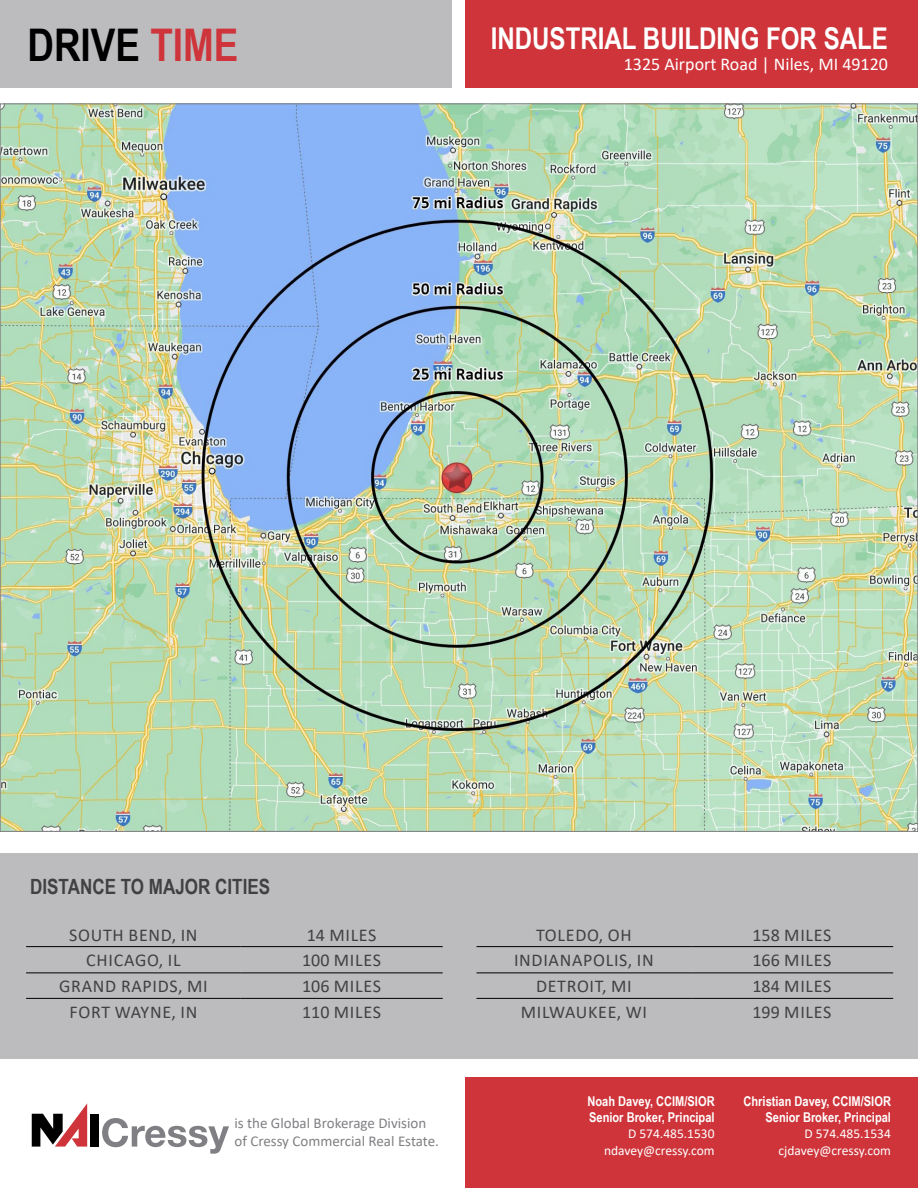
<style>
.page{position:relative;width:918px;height:1188px;background:#fff}
.page>*{position:absolute;margin:0;border:0;box-sizing:border-box;transform-origin:0 0}
.t1{font:700 45px "Arial Narrow";color:#000}
.t2{font:700 30px "Arial Narrow";color:#fff}
.t3{font:700 21px "Arial Narrow";color:#414042}
.t4{font:18px "Calibri";letter-spacing:.04em;color:#414042}
.t5{font:18px "Calibri";color:#fff}
.t6{font:15px/18px "Calibri";color:#807f83}
.t7{font:700 13.5px/16.2px "Arial Narrow";color:#fff}
.t8{font:13.5px/16.2px "Calibri";color:#fff;text-align:right}
.s1{color:#ce343a}
</style>
<div class="page">
<div style="left:466px;top:1078px;width:452px;height:110px;background:#ce343a"></div>
<div style="left:90px;top:1114px;width:9px;height:33px;background:#000"></div>
<svg style="left:32px;top:1103px;width:55px;height:44px"></svg>
<svg style="left:102px;top:1118px;width:127px;height:36px"></svg>
<div style="left:466px;top:0;width:452px;height:87px;background:#ce343a"></div>
<img style="left:2px;top:106px;width:914px;height:724px">
<div style="left:0;top:0;width:452px;height:87px;background:#bcbbbe"></div>
<div style="left:0;top:853px;width:918px;height:206px;background:#bcbbbe"></div>
<hr style="left:26px;top:946px;width:215px;height:1px;background:#000">
<hr style="left:241px;top:946px;width:202px;height:1px;background:#000">
<hr style="left:26px;top:973px;width:215px;height:1px;background:#000">
<hr style="left:241px;top:973px;width:202px;height:1px;background:#000">
<hr style="left:26px;top:998px;width:215px;height:1px;background:#000">
<hr style="left:241px;top:998px;width:202px;height:1px;background:#000">
<hr style="left:477px;top:946px;width:214px;height:1px;background:#000">
<hr style="left:691px;top:946px;width:202px;height:1px;background:#000">
<hr style="left:477px;top:973px;width:214px;height:1px;background:#000">
<hr style="left:691px;top:973px;width:202px;height:1px;background:#000">
<hr style="left:477px;top:998px;width:214px;height:1px;background:#000">
<hr style="left:691px;top:998px;width:202px;height:1px;background:#000">
<h1 class="t1" style="left:27px;top:11px;width:213px">DRIVE <span class="s1">TIME</span></h1>
<h2 class="t2" style="left:491px;top:16px;width:399px">INDUSTRIAL BUILDING FOR SALE</h2>
<p class="t5" style="left:624px;top:52px;width:266px">1325 Airport Road | Niles, MI 49120</p>
<p class="t3" style="left:30px;top:871px;width:241px">DISTANCE TO MAJOR CITIES</p>
<p class="t4" style="left:69px;top:922px;width:130px">SOUTH BEND, IN</p>
<p class="t4" style="left:307px;top:922px;width:71px">14 MILES</p>
<p class="t4" style="left:86px;top:948px;width:96px">CHICAGO, IL</p>
<p class="t4" style="left:302px;top:948px;width:80px">100 MILES</p>
<p class="t4" style="left:59px;top:974px;width:150px">GRAND RAPIDS, MI</p>
<p class="t4" style="left:302px;top:974px;width:80px">106 MILES</p>
<p class="t4" style="left:70px;top:999px;width:129px">FORT WAYNE, IN</p>
<p class="t4" style="left:302px;top:999px;width:80px">110 MILES</p>
<p class="t6" style="left:234px;top:1114px;width:206px">is the Global Brokerage Division of Cressy Commercial Real Estate.</p>
<p class="t4" style="left:536px;top:922px;width:97px">TOLEDO, OH</p>
<p class="t4" style="left:753px;top:922px;width:80px">158 MILES</p>
<p class="t4" style="left:514px;top:948px;width:141px">INDIANAPOLIS, IN</p>
<p class="t4" style="left:753px;top:948px;width:80px">166 MILES</p>
<p class="t4" style="left:536px;top:974px;width:97px">DETROIT, MI</p>
<p class="t4" style="left:753px;top:974px;width:80px">184 MILES</p>
<p class="t4" style="left:521px;top:999px;width:128px">MILWAUKEE, WI</p>
<p class="t4" style="left:753px;top:999px;width:80px">199 MILES</p>
<p class="t7" style="left:588px;top:1092px;width:129px">Noah Davey, CCIM/SIOR<br>Senior Broker, Principal</p>
<p class="t8" style="left:604px;top:1125px;width:112px">D 574.485.1530 ndavey@cressy.com</p>
<p class="t7" style="left:744px;top:1092px;width:149px;text-align:right">Christian Davey, CCIM/SIOR<br>Senior Broker, Principal</p>
<p class="t8" style="left:779px;top:1125px;width:114px">D 574.485.1534 cjdavey@cressy.com</p>
</div>
